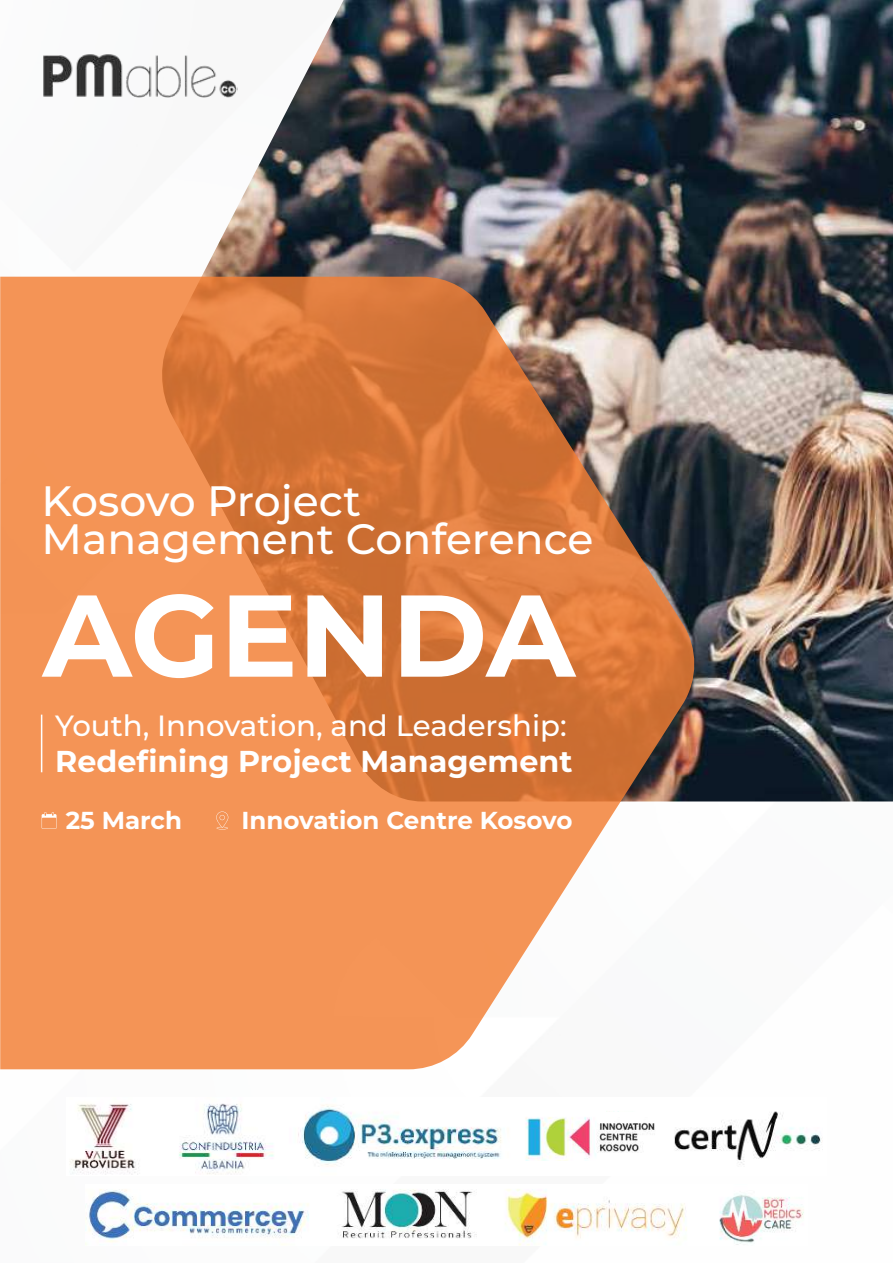
<style>
.page{position:relative;width:893px;height:1263px;background:#fff}
.page>*{position:absolute;margin:0;border:0;box-sizing:border-box;transform-origin:0 0}
.t1{font:700 116.1px "Montserrat";color:#fff}
.t2{font:500 42.45px/38px "Montserrat";color:#fff}
.t3{font:700 30.15px "Montserrat";color:#fff}
.t4{font:500 29.25px "Montserrat";color:#fff}
.t5{font:700 24.45px "Montserrat";color:#fff}
</style>
<div class="page">
<img style="left:159px;top:0;width:734px;height:801px">
<svg style="left:0;top:277px;width:694px;height:792px;background:#df8d59"></svg>
<hr style="left:41px;top:715px;width:1px;height:57px;background:#fff">
<svg style="left:216px;top:811px;width:12px;height:18px"></svg>
<svg style="left:42px;top:812px;width:15px;height:17px"></svg>
<img style="left:43px;top:53px;width:194px;height:45px">
<img style="left:85px;top:1189px;width:602px;height:56px">
<img style="left:719px;top:1194px;width:43px;height:51px">
<svg style="left:760px;top:1194px;width:44px;height:43px"></svg>
<img style="left:70px;top:1103px;width:753px;height:72px">
<div style="left:527px;top:1097px;width:79px;height:78px;background:#fff"></div>
<img style="left:523px;top:1113px;width:136px;height:47px">
<p class="t2" style="left:42px;top:480px;width:553px">Kosovo Project<br>Management Conference</p>
<h1 class="t1" style="left:43px;top:558px;width:534px">AGENDA</h1>
<p class="t4" style="left:55px;top:705px;width:513px">Youth, Innovation, and Leadership:</p>
<p class="t3" style="left:55px;top:741px;width:519px">Redefining Project Management</p>
<p class="t5" style="left:66px;top:804px;width:118px">25 March</p>
<p class="t5" style="left:241px;top:804px;width:333px">Innovation Centre Kosovo</p>
</div>
